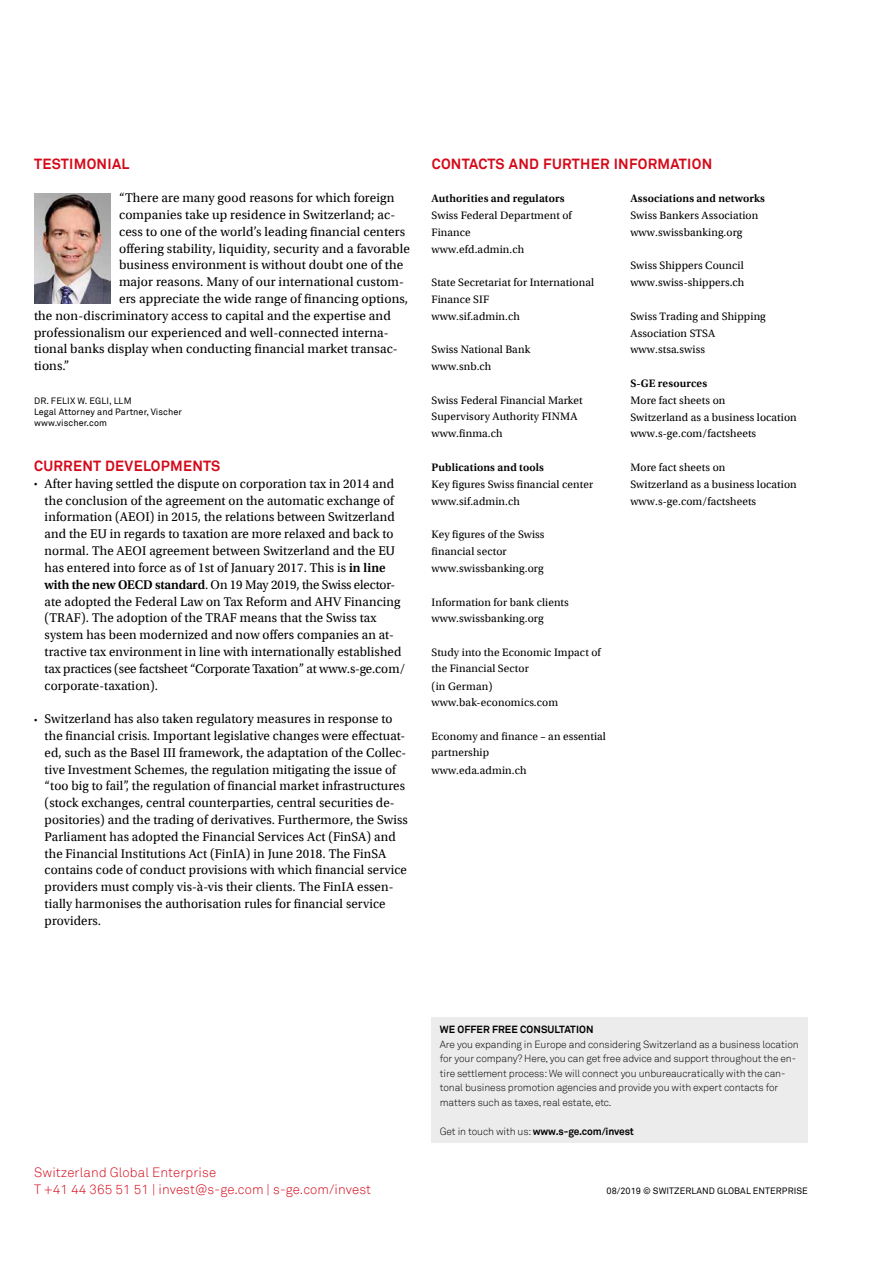
<style>
.page{position:relative;width:893px;height:1263px;background:#fff}
.page>*{position:absolute;margin:0;border:0;box-sizing:border-box;transform-origin:0 0}
.t1{font:14.4px "Akkurat S GE Bold";letter-spacing:.02em;color:#d40919}
.t2{font:13.2px/16.8px "Utopia S GE Regular";letter-spacing:.01em;color:#000}
.t3{font:13.2px/16.8px "Akkurat S GE Light";letter-spacing:.01em;color:#d40919}
.t4{font:11.25px/16.8px "Utopia S GE Regular";letter-spacing:.01em;color:#000}
.t5{font:11.25px "Utopia S GE Semibold";letter-spacing:.01em;color:#000}
.t6{font:10.2px/14.5px "Akkurat S GE Light";letter-spacing:-.01em;color:#000}
.t7{font:10.2px "Akkurat S GE Bold";letter-spacing:-.01em;color:#000}
.t8{font:10.2px "Akkurat S GE Bold";letter-spacing:.01em;color:#000}
.t9{font:9px/11.2px "Akkurat S GE Regular";letter-spacing:.01em;color:#000}
.s1{font-size:8.25px}
.s2{font-family:"Utopia S GE Semibold"}
.s3{font-family:"Akkurat S GE Light"}
</style>
<div class="page">
<img style="left:34px;top:193px;width:77px;height:110px">
<div style="left:432px;top:1017px;width:376px;height:126px;background:#ececec"></div>
<p class="t1" style="left:34px;top:153px;width:97px">TESTIMONIAL</p>
<p class="t1" style="left:432px;top:153px;width:282px">CONTACTS AND FURTHER INFORMATION</p>
<p class="t2" style="left:119px;top:189px;width:277px">“There are many good reasons for which foreign</p>
<p class="t2" style="left:119px;top:205px;width:278px">companies take up residence in Switzerland; ac-</p>
<p class="t2" style="left:119px;top:222px;width:288px">cess to one of the world’s leading financial centers</p>
<p class="t2" style="left:119px;top:239px;width:292px">offering stability, liquidity, security and a favorable</p>
<p class="t2" style="left:119px;top:256px;width:286px">business environment is without doubt one of the</p>
<p class="t2" style="left:119px;top:273px;width:286px">major reasons. Many of our international custom-</p>
<p class="t2" style="left:119px;top:289px;width:291px">ers appreciate the wide range of financing options,</p>
<p class="t2" style="left:34px;top:306px;width:358px">the non-discriminatory access to capital and the expertise and</p>
<p class="t2" style="left:34px;top:323px;width:356px">professionalism our experienced and well-connected interna-</p>
<p class="t2" style="left:34px;top:340px;width:365px">tional banks display when conducting financial market transac-</p>
<p class="t2" style="left:34px;top:357px;width:37px">tions.”</p>
<p class="t9" style="left:34px;top:395px;width:149px">DR. FELIX W. EGLI, LLM<br>Legal Attorney and Partner, Vischer www.vischer.com</p>
<p class="t5" style="left:432px;top:190px;width:134px">Authorities and regulators</p>
<p class="t4" style="left:432px;top:206px;width:142px">Swiss Federal Department of<br>Finance<br>www.efd.admin.ch</p>
<p class="t4" style="left:432px;top:273px;width:164px">State Secretariat for International<br>Finance SIF<br>www.sif.admin.ch</p>
<p class="t4" style="left:432px;top:341px;width:100px">Swiss National Bank www.snb.ch</p>
<p class="t4" style="left:432px;top:391px;width:153px">Swiss Federal Financial Market<br>Supervisory Authority FINMA www.finma.ch</p>
<p class="t5" style="left:432px;top:459px;width:114px">Publications and tools</p>
<p class="t4" style="left:432px;top:475px;width:163px">Key figures Swiss financial center www.sif.admin.ch</p>
<p class="t4" style="left:432px;top:525px;width:114px">Key figures of the Swiss financial sector www.swissbanking.org</p>
<p class="t4" style="left:432px;top:593px;width:139px">Information for bank clients www.swissbanking.org</p>
<p class="t4" style="left:432px;top:643px;width:171px">Study into the Economic Impact of the Financial Sector<br>(in German) www.bak-economics.com</p>
<p class="t4" style="left:432px;top:727px;width:176px">Economy and finance – an essential partnership<br>www.eda.admin.ch</p>
<p class="t5" style="left:630px;top:190px;width:136px">Associations and networks</p>
<p class="t4" style="left:630px;top:206px;width:129px">Swiss Bankers Association www.swissbanking.org</p>
<p class="t4" style="left:630px;top:257px;width:116px">Swiss Shippers Council www.swiss-shippers.ch</p>
<p class="t4" style="left:630px;top:307px;width:137px">Swiss Trading and Shipping<br>Association STSA www.stsa.swiss</p>
<p class="t5" style="left:630px;top:375px;width:78px">S-GE resources</p>
<p class="t4" style="left:630px;top:391px;width:168px">More fact sheets on<br>Switzerland as a business location www.s-ge.com/factsheets</p>
<p class="t4" style="left:630px;top:458px;width:168px">More fact sheets on<br>Switzerland as a business location www.s-ge.com/factsheets</p>
<p class="t1" style="left:34px;top:455px;width:188px">CURRENT DEVELOPMENTS</p>
<p class="t2" style="left:45px;top:474px;width:362px;text-indent:-11px"><span class="s1">•</span> After having settled the dispute on corporation tax in 2014 and the conclusion of the agreement on the automatic exchange of information (AEOI) in 2015, the relations between Switzerland and the EU in regards to taxation are more relaxed and back to normal. The AEOI agreement between Switzerland and the EU has entered into force as of 1st of January 2017. This is <span class="s2">in line with the new OECD standard</span>. On 19 May 2019, the Swiss elector&shy;ate adopted the Federal Law on Tax Reform and AHV Financing (TRAF). The adoption of the TRAF means that the Swiss tax system has been modernized and now offers companies an at&shy;tractive tax environment in line with internationally established tax practices (see factsheet “Corporate Taxation” at www.s-ge.com/ corporate-taxation).</p>
<p class="t2" style="left:45px;top:709px;width:365px;text-indent:-11px"><span class="s1">•</span> Switzerland has also taken regulatory measures in response to the financial crisis. Important legislative changes were effectuat&shy;ed, such as the Basel III framework, the adaptation of the Collec&shy;tive Investment Schemes, the regulation mitigating the issue of “too big to fail”, the regulation of financial market infrastructures (stock exchanges, central counterparties, central securities de&shy;positories) and the trading of derivatives. Furthermore, the Swiss Parliament has adopted the Financial Services Act (FinSA) and the Financial Institutions Act (FinIA) in June 2018. The FinSA contains code of conduct provisions with which financial service providers must comply vis-à-vis their clients. The FinIA essen&shy;tially harmonises the authorisation rules for financial service providers.</p>
<p class="t3" style="left:34px;top:1163px;width:339px">Switzerland Global Enterprise<br>T +41 44 365 51 51 | invest@s-ge.com | s-ge.com/invest</p>
<p class="t8" style="left:440px;top:1022px;width:155px">WE OFFER FREE CONSULTATION</p>
<p class="t6" style="left:440px;top:1036px;width:360px">Are you expanding in Europe and considering Switzerland as a business location for your company? Here, you can get free advice and support throughout the en&shy;tire settlement process: We will connect you unbureaucratically with the can&shy;tonal business promotion agencies and provide you with expert contacts for matters such as taxes, real estate, etc.</p>
<p class="t7" style="left:440px;top:1124px;width:196px"><span class="s3">Get in touch with us:</span> www.s-ge.com/invest</p>
<p class="t9" style="left:607px;top:1184px;width:203px">08/2019 © SWITZERLAND GLOBAL ENTERPRISE</p>
</div>
